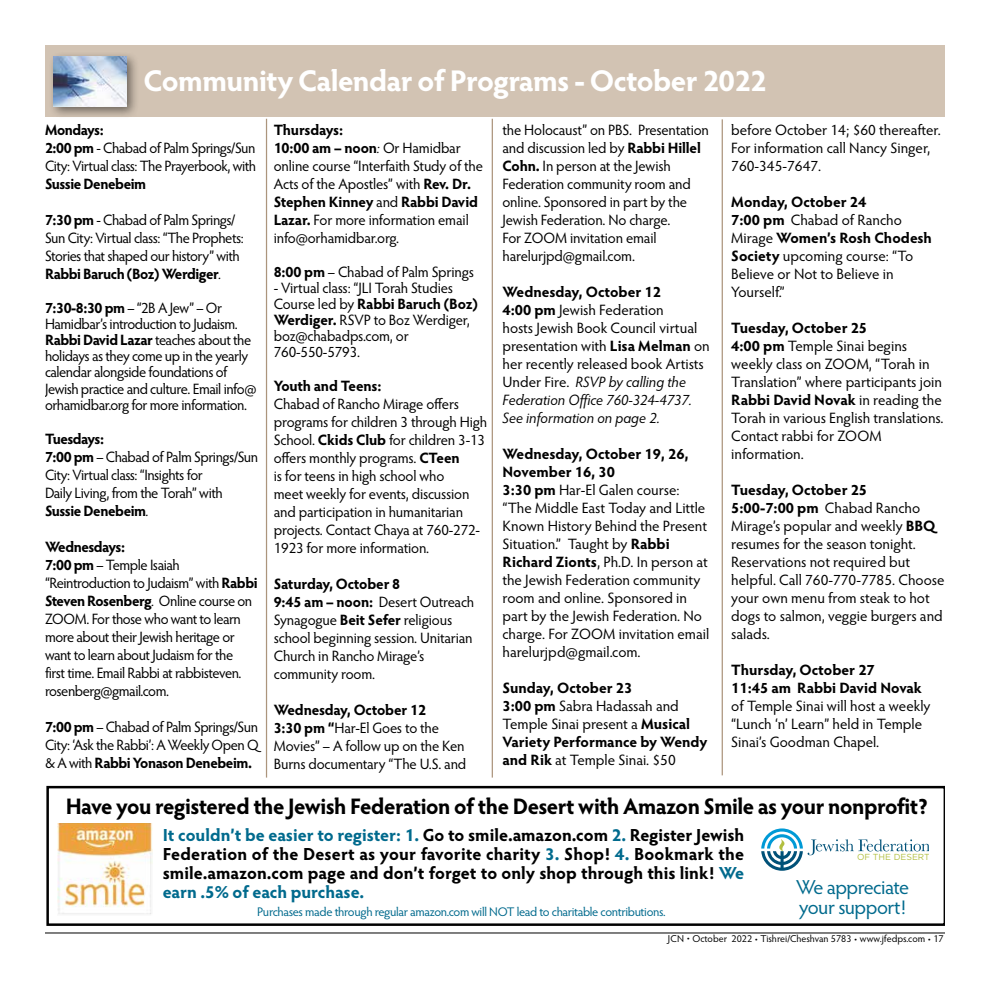
<style>
.page{position:relative;width:990px;height:990px;background:#fff}
.page>*{position:absolute;margin:0;border:0;box-sizing:border-box;transform-origin:0 0}
.t1{font:700 30px "Hypatia Sans Pro";letter-spacing:-.02em;color:#fff}
.t2{font:700 22.5px "Hypatia Sans Pro";letter-spacing:-.025em;color:#000}
.t3{font:20.25px "Hypatia Sans Pro";letter-spacing:-.025em;color:#006a8d}
.t4{font:700 17.5px/18.8px "Hypatia Sans Pro";letter-spacing:-.005em;color:#000;text-align:justify}
.t5{font:15px/18px "Hypatia Sans Pro";letter-spacing:-.01em;color:#000}
.t6{font:15px/18px "Hypatia Sans Pro";letter-spacing:-.035em;color:#000}
.t7{font:15px/16.1px "Hypatia Sans Pro";letter-spacing:-.03em;color:#000}
.t8{font:700 15px/18px "Hypatia Sans Pro";letter-spacing:-.005em;color:#000}
.t9{font:700 15px "Hypatia Sans Pro";letter-spacing:-.03em;color:#000}
.t10{font:12.5px "Hypatia Sans Pro";letter-spacing:-.025em;color:#006a8d}
.t11{font:10px "Hypatia Sans Pro";color:#000}
.t12{font:8.75px "Gotham";color:#b2bf40}
.s1{font-weight:700}
.s2{font-style:italic}
.s3{font-weight:400}
.s4{color:#006a8d}
</style>
<div class="page">
<hr style="left:45px;top:933px;width:900px;height:1px;background:#000">
<div style="left:45px;top:45px;width:900px;height:72px;background:#d2c3b3"></div>
<div style="left:48px;top:51px;width:91px;height:68px;background:#000;opacity:.5"></div>
<img style="left:54px;top:57px;width:72px;height:50px">
<hr style="left:266px;top:119px;width:1px;height:659px;background:#ac957d">
<hr style="left:492px;top:119px;width:1px;height:659px;background:#ac957d">
<hr style="left:722px;top:119px;width:1px;height:656px;background:#ac957d">
<svg style="left:46px;top:786px;width:899px;height:140px"></svg>
<img style="left:57px;top:823px;width:95px;height:92px">
<svg style="left:761px;top:829px;width:168px;height:42px"></svg>
<h1 class="t1" style="left:144px;top:60px;width:625px">Community Calendar of Programs - October 2022</h1>
<p class="t6" style="left:45px;top:120px;width:213px"><span class="s1">Mondays:<br>2:00 pm</span> - Chabad of Palm Springs/Sun<br>City: Virtual class: The Prayerbook, with</p>
<p class="t9" style="left:45px;top:173px;width:103px">Sussie Denebeim</p>
<p class="t6" style="left:45px;top:210px;width:200px"><span class="s1">7:30 pm</span> - Chabad of Palm Springs/ Sun City: Virtual class: “The Prophets:<br>Stories that shaped our history” with <span class="s1">Rabbi Baruch (Boz) Werdiger</span><span class="s2">.</span></p>
<p class="t7" style="left:45px;top:299px;width:213px"><span class="s1">7:30-8:30 pm</span> – “2B A Jew” – Or Hamidbar’s introduction to Judaism.<br><span class="s1">Rabbi David Lazar</span> teaches about the holidays as they come up in the yearly calendar alongside foundations of Jewish practice and culture. Email info@ orhamidbar.org for more information.</p>
<p class="t7" style="left:45px;top:429px;width:215px;line-height:18px"><span class="s1">Tuesdays:<br>7:00 pm</span> – Chabad of Palm Springs/Sun<br>City: Virtual class: “Insights for<br>Daily Living, from the Torah” with<br><span class="s1">Sussie Denebeim</span><span class="s2">.</span></p>
<p class="t6" style="left:45px;top:537px;width:214px"><span class="s1">Wednesdays:<br>7:00 pm</span> – Temple Isaiah “Reintroduction to Judaism” with <span class="s1">Rabbi<br>Steven Rosenberg</span><span class="s2">.</span> Online course on<br>ZOOM. For those who want to learn more about their Jewish heritage or want to learn about Judaism for the<br>first time. Email Rabbi at rabbisteven. rosenberg@gmail.com.</p>
<p class="t5" style="left:45px;top:717px;width:215px;text-align:justify"><span class="s1">7:00 pm</span> – Chabad of Palm Springs/Sun City: ‘Ask the Rabbi’: A Weekly Open Q &amp; A with <span class="s1">Rabbi Yonason Denebeim.</span></p>
<p class="t5" style="left:731px;top:120px;width:211px">before October 14; $60 thereafter.<br>For information call Nancy Singer,<br>760-345-7647.</p>
<p class="t5" style="left:731px;top:192px;width:202px"><span class="s1">Monday, October 24<br>7:00 pm</span> Chabad of Rancho<br>Mirage <span class="s1">Women’s Rosh Chodesh<br>Society</span> upcoming course: “To<br>Believe or Not to Believe in<br>Yourself.”</p>
<p class="t5" style="left:731px;top:318px;width:214px"><span class="s1">Tuesday, October 25<br>4:00 pm</span> Temple Sinai begins weekly class on ZOOM, “Torah in<br>Translation” where participants join<br><span class="s1">Rabbi David Novak</span> in reading the<br>Torah in various English translations.<br>Contact rabbi for ZOOM information.</p>
<p class="t5" style="left:731px;top:480px;width:215px"><span class="s1">Tuesday, October 25<br>5:00-7:00 pm</span> Chabad Rancho<br>Mirage’s popular and weekly <span class="s1">BBQ </span>resumes for the season tonight.<br>Reservations not required but helpful. Call 760-770-7785. Choose your own menu from steak to hot dogs to salmon, veggie burgers and salads.</p>
<p class="t8" style="left:731px;top:660px;width:192px">Thursday, October 27<br>11:45 am Rabbi David Novak</p>
<p class="t5" style="left:731px;top:696px;width:201px">of Temple Sinai will host a weekly “Lunch ‘n’ Learn” held in Temple<br>Sinai’s Goodman Chapel.</p>
<p class="t5" style="left:274px;top:120px;width:211px"><span class="s1">Thursdays:<br>10:00 am – noon</span><span class="s2">:</span> Or Hamidbar online course “Interfaith Study of the<br>Acts of the Apostles” with <span class="s1">Rev. Dr.<br>Stephen Kinney</span> and <span class="s1">Rabbi David<br>Lazar.</span> For more information email info@orhamidbar.org.</p>
<p class="t5" style="left:274px;top:262px;width:202px"><span class="s1">8:00 pm</span> – Chabad of Palm Springs</p>
<p class="t5" style="left:274px;top:279px;width:206px;line-height:16px">- Virtual class: “JLI Torah Studies<br>Course led by <span class="s1">Rabbi Baruch (Boz)<br>Werdiger.</span> RSVP to Boz Werdiger, boz@chabadps.com, or<br>760-550-5793.</p>
<p class="t8" style="left:274px;top:376px;width:109px">Youth and Teens:</p>
<p class="t5" style="left:274px;top:394px;width:215px">Chabad of Rancho Mirage offers programs for children 3 through High School. <span class="s1">Ckids Club</span> for children 3-13 offers monthly programs. <span class="s1">CTeen<br></span>is for teens in high school who<br>meet weekly for events, discussion and participation in humanitarian projects. Contact Chaya at 760-272- 1923 for more information.</p>
<p class="t5" style="left:274px;top:574px;width:202px"><span class="s1">Saturday, October 8<br>9:45 am – noon:</span> Desert Outreach<br>Synagogue <span class="s1">Beit Sefer</span> religious school beginning session. Unitarian<br>Church in Rancho Mirage’s community room.</p>
<p class="t5" style="left:274px;top:700px;width:194px"><span class="s1">Wednesday, October 12<br>3:30 pm “</span>Har-El Goes to the<br>Movies” – A follow up on the Ken<br>Burns documentary “The U.S. and</p>
<p class="t5" style="left:502px;top:120px;width:208px">the Holocaust” on PBS. Presentation and discussion led by <span class="s1">Rabbi Hillel<br>Cohn.</span> In person at the Jewish<br>Federation community room and online. Sponsored in part by the<br>Jewish Federation. No charge.<br>For ZOOM invitation email harelurjpd@gmail.com.</p>
<p class="t5" style="left:502px;top:282px;width:209px"><span class="s1">Wednesday, October 12<br>4:00 pm</span> Jewish Federation<br>hosts Jewish Book Council virtual presentation with <span class="s1">Lisa Melman</span> on her recently released book Artists<br>Under Fire. <span class="s2">RSVP by calling the<br>Federation Office 760-324-4737.<br>See information on page 2.</span></p>
<p class="t5" style="left:502px;top:444px;width:208px"><span class="s1">Wednesday, October 19, 26,<br>November 16, 30<br>3:30 pm</span> Har-El Galen course: “The Middle East Today and Little<br>Known History Behind the Present<br>Situation.” Taught by <span class="s1">Rabbi<br>Richard Zionts</span>, Ph.D. In person at the Jewish Federation community room and online. Sponsored in part by the Jewish Federation. No charge. For ZOOM invitation email harelurjpd@gmail.com.</p>
<p class="t8" style="left:502px;top:678px;width:207px">Sunday, October 23<br>3:00 pm <span class="s3">Sabra Hadassah and<br>Temple Sinai present a</span> Musical<br>Variety Performance by Wendy and Rik <span class="s3">at Temple Sinai. $50</span></p>
<h2 class="t2" style="left:66px;top:790px;width:864px">Have you registered the Jewish Federation of the Desert with Amazon Smile as your nonprofit?</h2>
<p class="t12" style="left:857px;top:852px;width:74px">OF THE DESERT</p>
<h3 class="t3" style="left:796px;top:873px;width:115px">We appreciate</h3>
<p class="t10" style="left:257px;top:904px;width:410px">Purchases made through regular amazon.com will NOT lead to charitable contributions.</p>
<h3 class="t3" style="left:799px;top:893px;width:108px">your support!</h3>
<p class="t4" style="left:163px;top:825px;width:583px"><span class="s4">It couldn’t be easier to register: 1.</span> Go to smile.amazon.com <span class="s4">2.</span> Register Jewish Federation of the Desert as your favorite charity <span class="s4">3.</span> Shop! <span class="s4">4.</span> Bookmark the smile.amazon.com page and don’t forget to only shop through this link! <span class="s4">We earn .5% of each purchase.</span></p>
<p class="t11" style="left:668px;top:932px;width:277px">JCN • October 2022 • Tishrei/Cheshvan 5783 • www.jfedps.com • 17</p>
</div>
